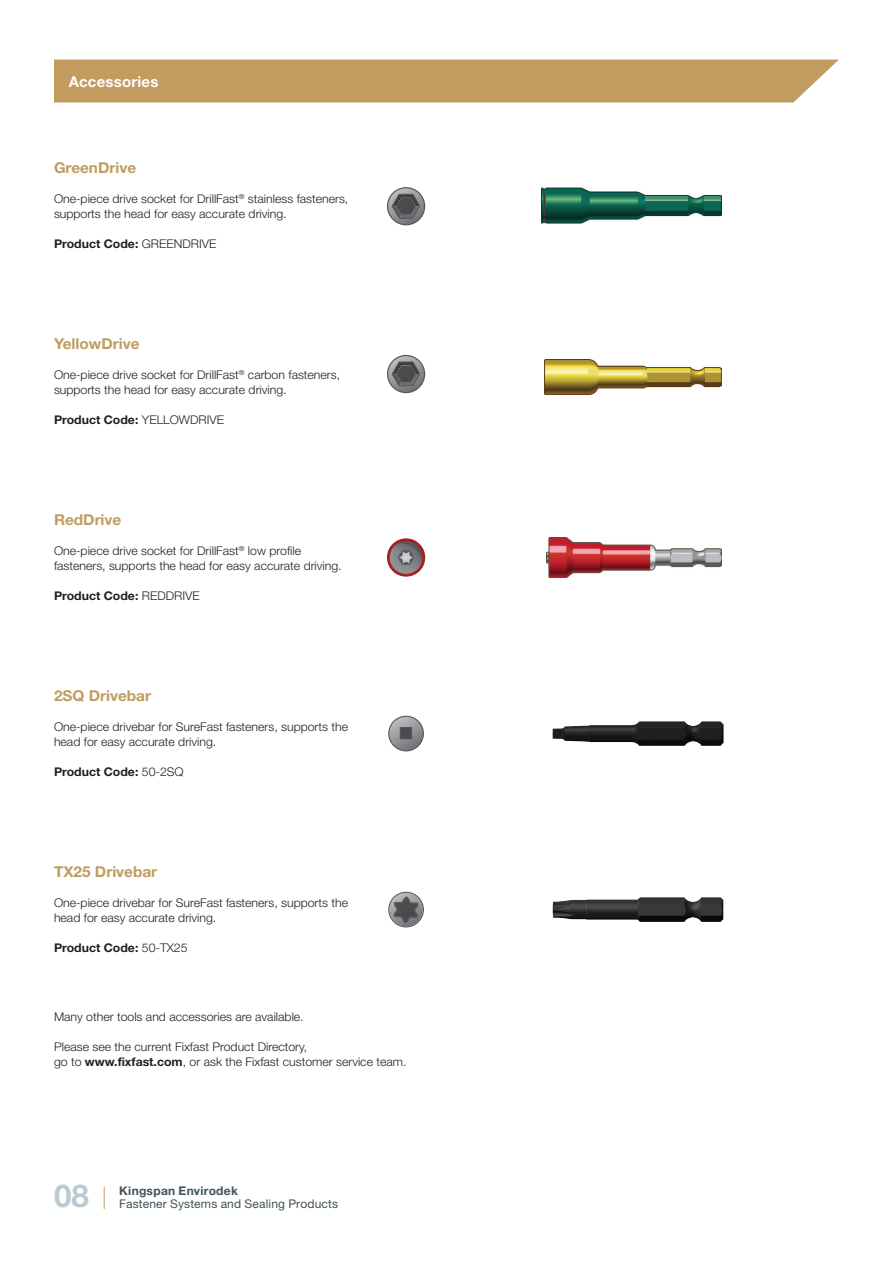
<style>
.page{position:relative;width:893px;height:1263px;background:#fff}
.page>*{position:absolute;margin:0;border:0;box-sizing:border-box;transform-origin:0 0}
.t1{font:700 31.5px "Helvetica Neue LT Std";color:#bacad2}
.t2{font:700 15px "Helvetica Neue LT Std";color:#c19c5e}
.t3{font:700 15px "Helvetica Neue LT Std";letter-spacing:.015em;color:#fff}
.t4{font:300 12px/15px "Helvetica Neue LT Std";color:#231f20}
.t5{font:700 12px "Helvetica Neue LT Std";color:#231f20}
.t6{font:12px "Helvetica Neue LT Std";letter-spacing:.015em;color:#425159}
.t7{font:700 12px "Helvetica Neue LT Std";letter-spacing:.025em;color:#425159}
.s1{font-weight:300}
.s2{font-weight:700}
</style>
<div class="page">
<svg style="left:104px;top:1187px;width:1px;height:22px"></svg>
<div style="left:54px;top:60px;width:785px;height:43px;background:#c19c5e"></div>
<img style="left:542px;top:187px;width:179px;height:37px">
<svg style="left:387px;top:187px;width:38px;height:38px"></svg>
<img style="left:544px;top:359px;width:177px;height:36px">
<svg style="left:387px;top:355px;width:38px;height:38px"></svg>
<img style="left:547px;top:537px;width:174px;height:41px">
<svg style="left:388px;top:540px;width:36px;height:35px"></svg>
<div style="left:387px;top:538px;width:38px;height:39px;border:3px solid #a81f21;border-radius:50%"></div>
<img style="left:552px;top:897px;width:172px;height:25px">
<img style="left:552px;top:721px;width:172px;height:25px">
<svg style="left:388px;top:716px;width:36px;height:35px"></svg>
<svg style="left:388px;top:892px;width:36px;height:35px"></svg>
<p class="t3" style="left:69px;top:72px;width:91px">Accessories</p>
<p class="t2" style="left:54px;top:158px;width:84px">GreenDrive</p>
<p class="t4" style="left:54px;top:191px;width:296px">One-piece drive socket for DrillFast<sup>®</sup> stainless fasteners, supports the head for easy accurate driving.</p>
<p class="t5" style="left:54px;top:236px;width:164px">Product Code: <span class="s1">GREENDRIVE</span></p>
<p class="t2" style="left:54px;top:334px;width:87px">YellowDrive</p>
<p class="t4" style="left:54px;top:367px;width:288px">One-piece drive socket for DrillFast<sup>®</sup> carbon fasteners, supports the head for easy accurate driving.</p>
<p class="t5" style="left:54px;top:412px;width:172px">Product Code: <span class="s1">YELLOWDRIVE</span></p>
<p class="t2" style="left:54px;top:510px;width:69px">RedDrive</p>
<p class="t4" style="left:54px;top:543px;width:289px">One-piece drive socket for DrillFast<sup>®</sup> low profile fasteners, supports the head for easy accurate driving.</p>
<p class="t5" style="left:54px;top:588px;width:147px">Product Code: <span class="s1">REDDRIVE</span></p>
<p class="t2" style="left:54px;top:686px;width:99px">2SQ Drivebar</p>
<p class="t4" style="left:54px;top:719px;width:296px">One-piece drivebar for SureFast fasteners, supports the head for easy accurate driving.</p>
<p class="t5" style="left:54px;top:764px;width:131px">Product Code: <span class="s1">50-2SQ</span></p>
<p class="t2" style="left:54px;top:862px;width:105px">TX25 Drivebar</p>
<p class="t4" style="left:54px;top:895px;width:296px">One-piece drivebar for SureFast fasteners, supports the head for easy accurate driving.</p>
<p class="t5" style="left:54px;top:940px;width:135px">Product Code: <span class="s1">50-TX25</span></p>
<p class="t4" style="left:54px;top:1009px;width:251px">Many other tools and accessories are available.</p>
<p class="t4" style="left:54px;top:1039px;width:354px">Please see the current Fixfast Product Directory,<br>go to <span class="s2">www.fixfast.com</span>, or ask the Fixfast customer service team.</p>
<h1 class="t1" style="left:54px;top:1176px;width:37px">08</h1>
<p class="t7" style="left:119px;top:1183px;width:120px">Kingspan Envirodek</p>
<p class="t6" style="left:119px;top:1197px;width:220px">Fastener Systems and Sealing Products</p>
</div>
